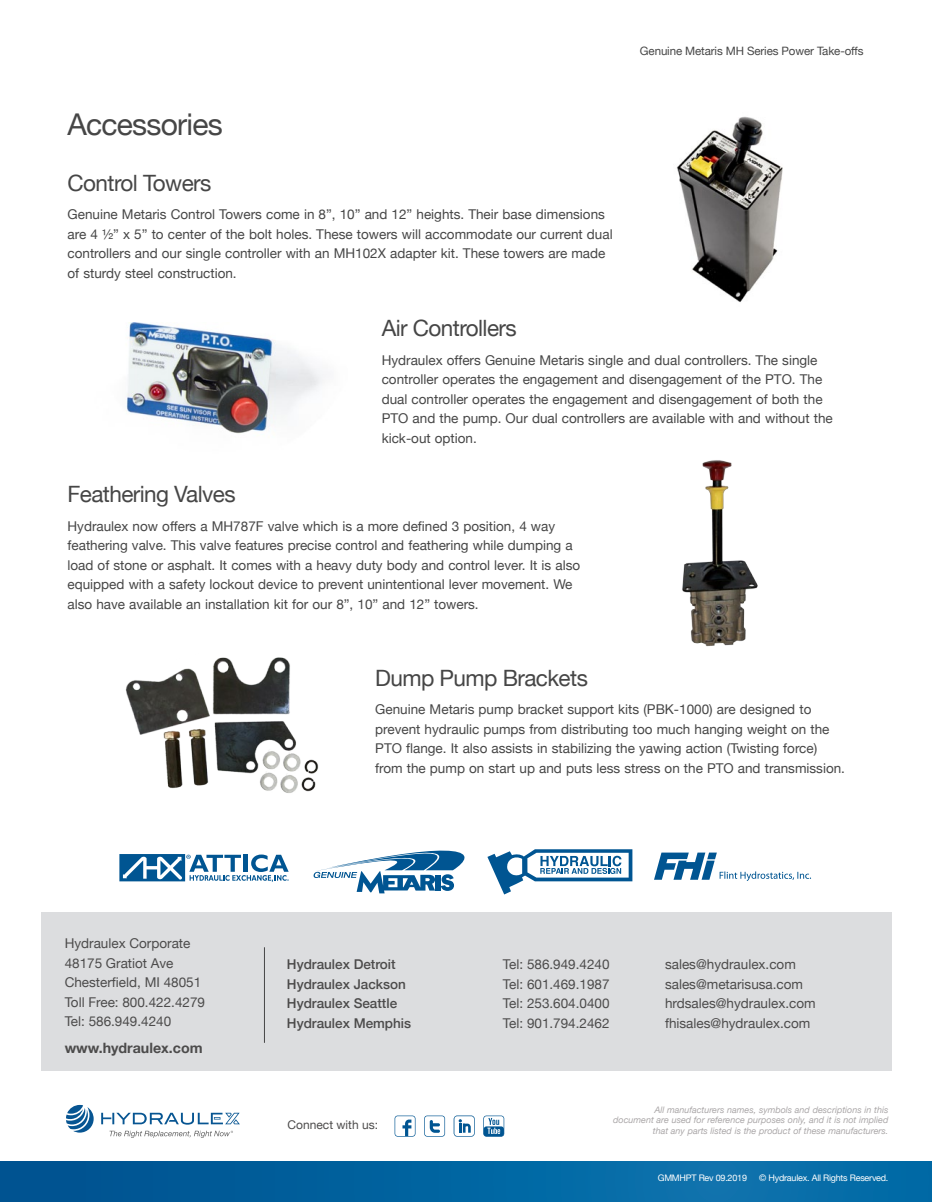
<style>
.page{position:relative;width:932px;height:1202px;background:#fff}
.page>*{position:absolute;margin:0;border:0;box-sizing:border-box;transform-origin:0 0}
.t1{font:30px "Helvetica Neue";letter-spacing:-.025em;color:#464646}
.t2{font:22.5px "Helvetica Neue";letter-spacing:-.025em;color:#464646}
.t3{font:700 14.25px "Helvetica Neue";color:#4c4b4b}
.t4{font:13.5px/19.5px "Helvetica Neue";color:#464646}
.t5{font:13.5px "Helvetica Neue";color:#4c4b4b}
.t6{font:500 13.5px "Helvetica Neue";color:#4c4b4b}
.t7{font:12px "Helvetica Neue";color:#4c4b4b}
.t8{font:700 11.85px "Helvetica Neue";color:#fff}
.t9{font:11.55px "Helvetica Neue";letter-spacing:-.01em;color:#464646}
.t10{font:italic 9px/10.5px "Helvetica Neue";color:#aaa7a8;text-align:right}
.t11{font:9px "Helvetica Neue";letter-spacing:-.025em;color:#fff}
</style>
<div class="page">
<div style="left:0;top:1161px;width:932px;height:41px;background:linear-gradient(to right,#005391,#0975af)"></div>
<svg style="left:487px;top:849px;width:145px;height:45px"></svg>
<svg style="left:654px;top:852px;width:157px;height:29px"></svg>
<svg style="left:313px;top:850px;width:152px;height:43px"></svg>
<svg style="left:119px;top:854px;width:170px;height:28px"></svg>
<svg style="left:424px;top:1115px;width:21px;height:21px"></svg>
<svg style="left:394px;top:1115px;width:21px;height:21px"></svg>
<svg style="left:483px;top:1115px;width:21px;height:21px"></svg>
<svg style="left:454px;top:1115px;width:21px;height:21px"></svg>
<img style="left:676px;top:116px;width:107px;height:186px">
<img style="left:682px;top:460px;width:76px;height:187px">
<img style="left:125px;top:657px;width:194px;height:136px">
<img style="left:126px;top:322px;width:198px;height:112px">
<div style="left:41px;top:912px;width:851px;height:159px;background:#dcdddf"></div>
<hr style="left:264px;top:947px;width:1px;height:96px;background:#464646">
<svg style="left:66px;top:1105px;width:28px;height:27px"></svg>
<svg style="left:101px;top:1113px;width:139px;height:11px"></svg>
<svg style="left:109px;top:1130px;width:124px;height:8px"></svg>
<p class="t9" style="left:640px;top:43px;width:225px">Genuine Metaris MH Series Power Take-offs</p>
<p class="t1" style="left:68px;top:103px;width:157px">Accessories</p>
<p class="t2" style="left:68px;top:167px;width:145px">Control Towers</p>
<p class="t4" style="left:68px;top:206px;width:547px">Genuine Metaris Control Towers come in 8”, 10” and 12” heights. Their base dimensions are 4 ½” x 5” to center of the bolt holes. These towers will accommodate our current dual controllers and our single controller with an MH102X adapter kit. These towers are made of sturdy steel construction.</p>
<p class="t2" style="left:382px;top:312px;width:137px">Air Controllers</p>
<p class="t4" style="left:382px;top:351px;width:452px">Hydraulex offers Genuine Metaris single and dual controllers. The single controller operates the engagement and disengagement of the PTO. The dual controller operates the engagement and disengagement of both the PTO and the pump. Our dual controllers are available with and without the kick-out option.</p>
<p class="t2" style="left:68px;top:478px;width:170px">Feathering Valves</p>
<p class="t4" style="left:68px;top:517px;width:514px">Hydraulex now offers a MH787F valve which is a more defined 3 position, 4 way feathering valve. This valve features precise control and feathering while dumping a load of stone or asphalt. It comes with a heavy duty body and control lever. It is also equipped with a safety lockout device to prevent unintentional lever movement. We also have available an installation kit for our 8”, 10” and 12” towers.</p>
<p class="t5" style="left:65px;top:933px;width:127px">Hydraulex Corporate</p>
<p class="t5" style="left:65px;top:953px;width:110px">48175 Gratiot Ave</p>
<p class="t5" style="left:65px;top:972px;width:138px">Chesterfield, MI 48051</p>
<p class="t5" style="left:65px;top:992px;width:142px">Toll Free: 800.422.4279</p>
<p class="t5" style="left:65px;top:1011px;width:108px">Tel: 586.949.4240</p>
<p class="t3" style="left:65px;top:1037px;width:139px">www.hydraulex.com</p>
<p class="t2" style="left:375px;top:661px;width:214px">Dump Pump Brackets</p>
<p class="t4" style="left:375px;top:700px;width:471px">Genuine Metaris pump bracket support kits (PBK-1000) are designed to prevent hydraulic pumps from distributing too much hanging weight on the PTO flange. It also assists in stabilizing the yawing action (Twisting force) from the pump on start up and puts less stress on the PTO and transmission.</p>
<p class="t6" style="left:287px;top:953px;width:110px">Hydraulex Detroit</p>
<p class="t5" style="left:503px;top:954px;width:108px">Tel: 586.949.4240</p>
<p class="t5" style="left:665px;top:954px;width:132px">sales@hydraulex.com</p>
<p class="t6" style="left:287px;top:973px;width:121px">Hydraulex Jackson</p>
<p class="t5" style="left:503px;top:974px;width:108px">Tel: 601.469.1987</p>
<p class="t5" style="left:665px;top:974px;width:140px">sales@metarisusa.com</p>
<p class="t6" style="left:287px;top:992px;width:112px">Hydraulex Seattle</p>
<p class="t5" style="left:503px;top:993px;width:108px">Tel: 253.604.0400</p>
<p class="t5" style="left:665px;top:993px;width:152px">hrdsales@hydraulex.com</p>
<p class="t6" style="left:287px;top:1012px;width:126px">Hydraulex Memphis</p>
<p class="t5" style="left:503px;top:1013px;width:108px">Tel: 901.794.2462</p>
<p class="t5" style="left:665px;top:1013px;width:147px">fhisales@hydraulex.com</p>
<p class="t7" style="left:287px;top:1116px;width:92px">Connect with us:</p>
<p class="t10" style="left:613px;top:1105px;width:277px">All manufacturers names, symbols and descriptions in this document are used for reference purposes only, and it is not implied that any parts listed is the product of these manufacturers.</p>
<p class="t8" style="left:597px;top:1167px;width:107px">www.ceivalve.com</p>
<p class="t8" style="left:753px;top:1167px;width:117px">www.hydraulex.com</p>
<p class="t11" style="left:658px;top:1171px;width:91px">GMMHPT Rev 09.2019</p>
<p class="t11" style="left:759px;top:1171px;width:131px">© Hydraulex. All Rights Reserved.</p>
</div>
